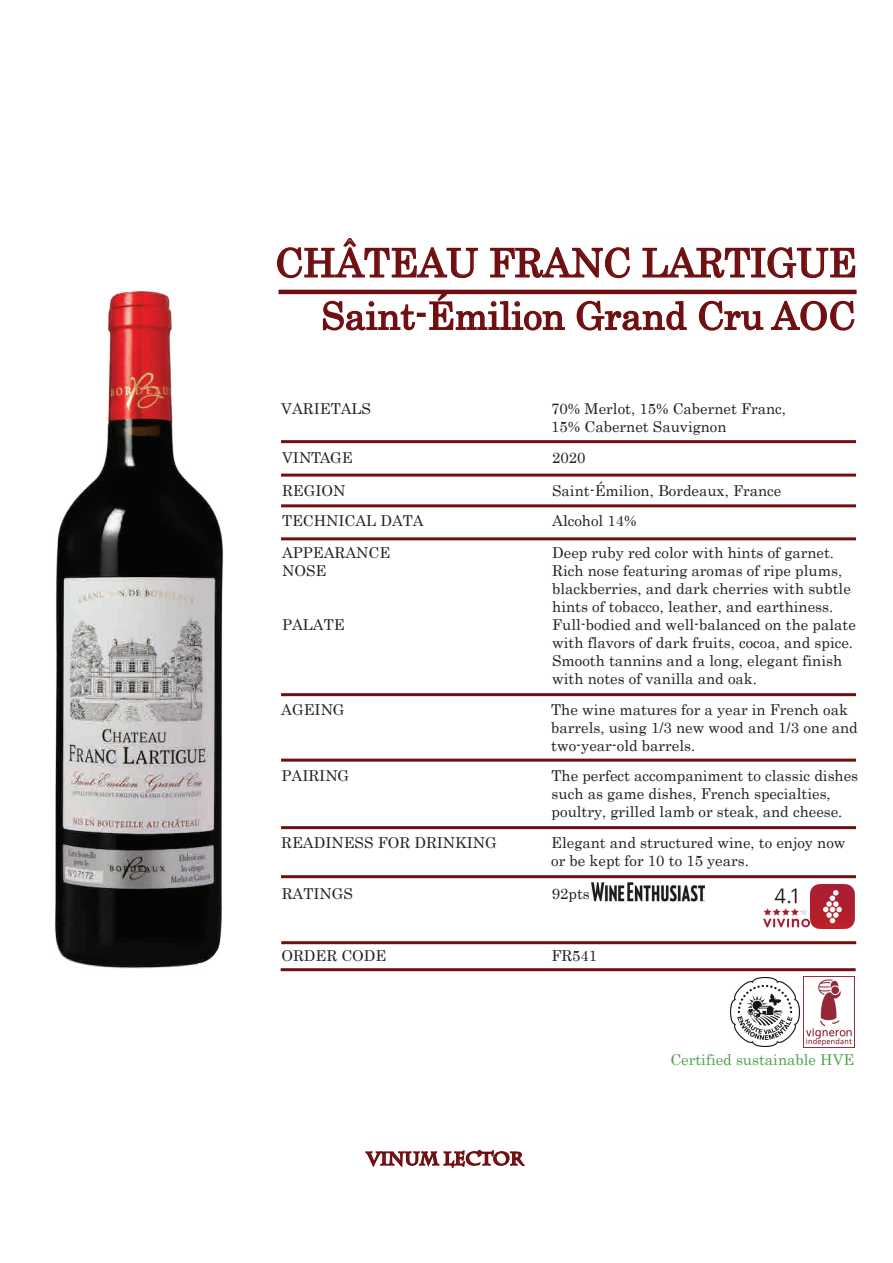
<style>
.page{position:relative;width:893px;height:1263px;background:#fff}
.page>*{position:absolute;margin:0;border:0;box-sizing:border-box;transform-origin:0 0}
.t1{font:39px "Century";color:#700f11}
.t2{font:37.5px "Century";color:#700f11}
.t3{font:700 18px "Charlemagne Std";color:#700f11}
.t4{font:15px/18px "Century";color:#231f20}
.t5{font:15px "Century";color:#4ea346}
.s1{font-size:14.7px}
</style>
<div class="page">
<img style="left:763px;top:888px;width:48px;height:29px">
<hr style="left:278px;top:290px;width:579px;height:4px;background:#700f11">
<div style="left:281px;top:474px;width:575px;height:3px;border:2px solid #700f11"></div>
<div style="left:281px;top:504px;width:575px;height:3px;border:2px solid #700f11"></div>
<div style="left:281px;top:759px;width:575px;height:3px;border:2px solid #700f11"></div>
<div style="left:281px;top:826px;width:575px;height:3px;border:2px solid #700f11"></div>
<div style="left:281px;top:875px;width:575px;height:3px;border:2px solid #700f11"></div>
<svg style="left:322px;top:291px;width:244px;height:40px"></svg>
<svg style="left:576px;top:300px;width:111px;height:31px"></svg>
<svg style="left:698px;top:300px;width:66px;height:31px"></svg>
<svg style="left:771px;top:300px;width:84px;height:31px"></svg>
<div style="left:281px;top:968px;width:575px;height:3px;border:2px solid #700f11"></div>
<svg style="left:277px;top:238px;width:201px;height:41px"></svg>
<svg style="left:490px;top:246px;width:141px;height:33px"></svg>
<svg style="left:642px;top:246px;width:214px;height:33px"></svg>
<div style="left:281px;top:440px;width:575px;height:3px;border:2px solid #700f11"></div>
<svg style="left:365px;top:1149px;width:160px;height:19px"></svg>
<div style="left:281px;top:537px;width:575px;height:3px;border:2px solid #700f11"></div>
<div style="left:281px;top:693px;width:575px;height:3px;border:2px solid #700f11"></div>
<img style="left:55px;top:291px;width:168px;height:677px">
<img style="left:763px;top:918px;width:46px;height:10px">
<img style="left:811px;top:884px;width:44px;height:44px">
<img style="left:592px;top:875px;width:112px;height:27px">
<img style="left:730px;top:977px;width:70px;height:69px">
<img style="left:804px;top:976px;width:51px;height:71px">
<div style="left:281px;top:941px;width:575px;height:3px;border:2px solid #700f11"></div>
<h1 class="t1" style="left:275px;top:230px;width:583px">CHÂTEAU FRANC LARTIGUE</h1>
<h2 class="t2" style="left:321px;top:284px;width:536px">Saint-Émilion Grand Cru AOC</h2>
<p class="t4" style="left:281px;top:398px;width:91px">VARIETALS</p>
<p class="t4" style="left:551px;top:398px;width:236px">70% Merlot, 15% Cabernet Franc,<br>15% Cabernet Sauvignon</p>
<p class="t4" style="left:282px;top:447px;width:72px">VINTAGE</p>
<p class="t4" style="left:552px;top:447px;width:35px">2020</p>
<p class="t4" style="left:282px;top:480px;width:65px">REGION</p>
<p class="t4" style="left:552px;top:480px;width:231px">Saint-Émilion, Bordeaux, France</p>
<p class="t4" style="left:282px;top:510px;width:143px">TECHNICAL DATA</p>
<p class="t4" style="left:552px;top:510px;width:86px">Alcohol 14%</p>
<p class="t4" style="left:282px;top:542px;width:110px">APPEARANCE</p>
<p class="t4" style="left:552px;top:542px;width:283px">Deep ruby red color with hints of garnet<span class="s1">.</span></p>
<p class="t4" style="left:282px;top:560px;width:46px">NOSE</p>
<p class="t4" style="left:552px;top:560px;width:300px">Rich nose featuring aromas of ripe plums, blackberries, and dark cherries with subtle hints of tobacco, leather, and earthiness.</p>
<p class="t4" style="left:282px;top:614px;width:64px">PALATE</p>
<p class="t4" style="left:552px;top:614px;width:305px">Full-bodied and well-balanced on the palate with flavors of dark fruits, cocoa, and spice.<br>Smooth tannins and a long, elegant finish with notes of vanilla and oak.</p>
<p class="t4" style="left:281px;top:700px;width:65px">AGEING</p>
<p class="t4" style="left:551px;top:700px;width:308px">The wine matures for a year in French oak barrels, using 1/3 new wood and 1/3 one and two-year-old barrels.</p>
<p class="t4" style="left:281px;top:765px;width:69px">PAIRING</p>
<p class="t4" style="left:551px;top:765px;width:308px">The perfect accompaniment to classic dishes such as game dishes, French specialties, poultry, grilled lamb or steak, and cheese.</p>
<p class="t4" style="left:281px;top:833px;width:217px">READINESS FOR DRINKING</p>
<p class="t4" style="left:551px;top:833px;width:296px">Elegant and structured wine, to enjoy now or be kept for 10 to 15 years.</p>
<p class="t4" style="left:282px;top:884px;width:73px">RATINGS</p>
<p class="t4" style="left:552px;top:884px;width:40px">92pts</p>
<p class="t4" style="left:281px;top:945px;width:106px">ORDER CODE</p>
<p class="t4" style="left:551px;top:945px;width:47px">FR541</p>
<p class="t3" style="left:367px;top:1148px;width:158px">VINUM LECTOR</p>
<p class="t5" style="left:670px;top:1047px;width:185px">Certified sustainable HVE</p>
</div>
